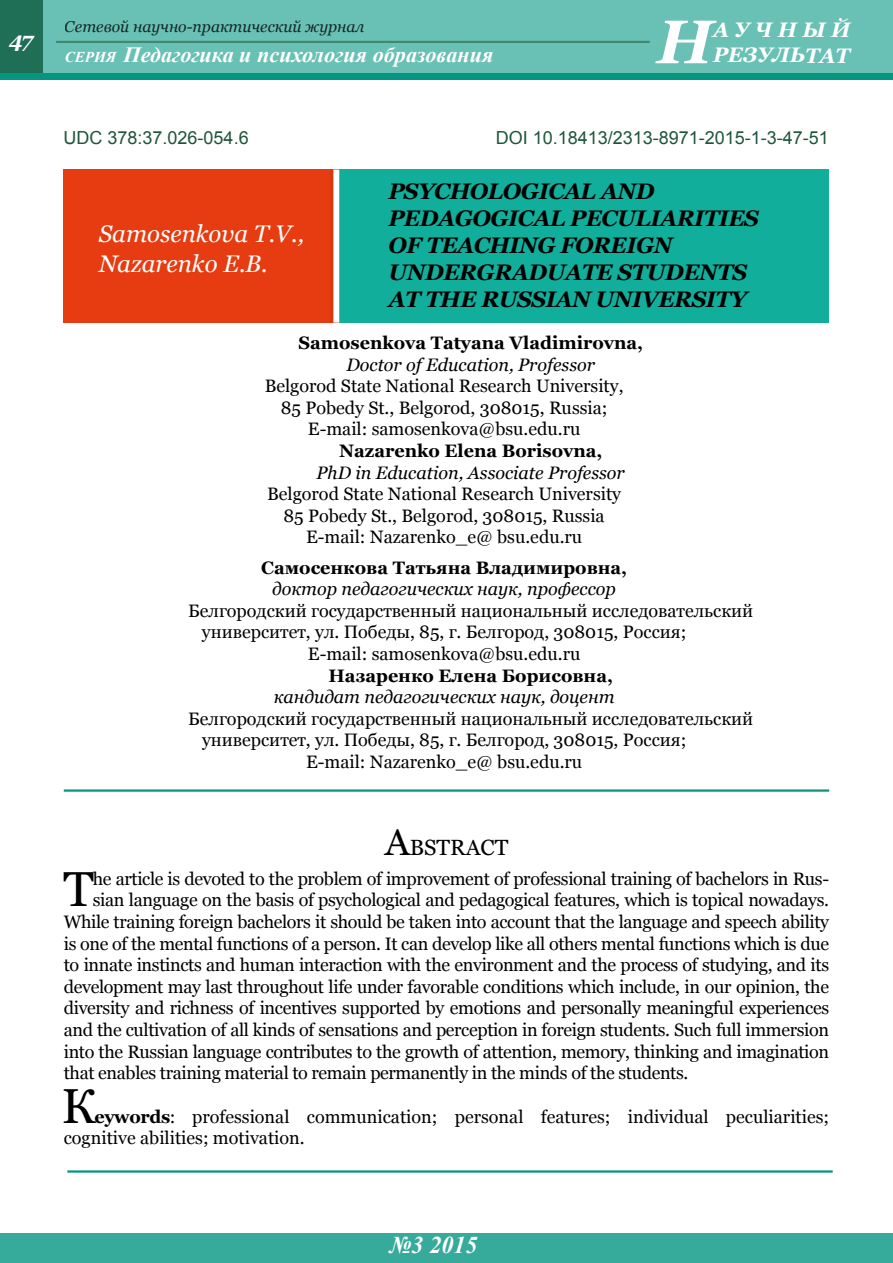
<style>
.page{position:relative;width:893px;height:1263px;background:#fff}
.page>*{position:absolute;margin:0;border:0;box-sizing:border-box;transform-origin:0 0}
.t1{font:italic 700 61.5px "Georgia";color:#fff}
.t2{font:49.2px "Georgia";color:#000}
.t3{font:italic 24px/30px "Georgia";color:#fff}
.t4{font:italic 700 24px "Times New Roman";color:#fff}
.t5{font:italic 700 22.5px/27px "Georgia";letter-spacing:-.02em;color:#000}
.t6{font:22.05px "Georgia";color:#000}
.t7{font:italic 700 21.75px "Times New Roman";color:#fff}
.t8{font:italic 700 21px/25.2px "Georgia";color:#fff}
.t9{font:18px "Georgia";letter-spacing:-.02em;color:#000}
.t10{font:18px/21.6px "Georgia";color:#000;text-align:center}
.t11{font:italic 18px "Georgia";color:#000}
.t12{font:700 18px "Georgia";color:#000}
.t13{font:18px "Arial";color:#1e563d}
.t14{font:italic 15.75px "Georgia";color:#000}
.s1{font-size:15px}
.s2{font-size:37.5px}
.s3{font-weight:700}
</style>
<div class="page">
<div style="left:0;top:0;width:893px;height:80px;background:#69c0b4"></div>
<div style="left:0;top:1233px;width:893px;height:30px;background:#37ab9b"></div>
<div style="left:0;top:0;width:43px;height:79px;background:#1e6f56"></div>
<hr style="left:56px;top:41px;width:594px;height:2px;background:#1e5a3c">
<div style="left:0;top:73px;width:893px;height:7px;background:#059682"></div>
<div style="left:330px;top:170px;width:499px;height:153px;background:#11ae9b"></div>
<div style="left:64px;top:170px;width:276px;height:153px;background:#e73c11"></div>
<div style="left:333px;top:170px;width:6px;height:153px;background:#fff"></div>
<hr style="left:64px;top:789px;width:765px;height:3px;background:#059682">
<hr style="left:67px;top:1170px;width:766px;height:2px;background:#059682">
<p class="t8" style="left:9px;top:27px;width:25px">47</p>
<p class="t14" style="left:65px;top:18px;width:301px">Сетевой научно-практический журнал</p>
<p class="t7" style="left:65px;top:40px;width:430px"><span class="s1">СЕРИЯ</span> Педагогика и психология образования</p>
<p class="t8" style="left:713px;top:17px;width:139px">АУЧНЫЙ<br>РЕЗУЛЬТАТ</p>
<h1 class="t1" style="left:657px;top:7px;width:58px">Н</h1>
<p class="t13" style="left:64px;top:126px;width:187px">UDC 378:37.026-054.6</p>
<p class="t13" style="left:496px;top:126px;width:335px">DOI 10.18413/2313-8971-2015-1-3-47-51</p>
<h3 class="t3" style="left:99px;top:219px;width:207px">Samosenkova T.V.,<br>Nazarenko E.B.</h3>
<p class="t5" style="left:389px;top:178px;width:372px">PSYCHOLOGICAL AND<br>PEDAGOGICAL PECULIARITIES<br>OF TEACHING FOREIGN<br>UNDERGRADUATE STUDENTS<br>AT THE RUSSIAN UNIVERSITY</p>
<p class="t12" style="left:298px;top:333px;width:346px">Samosenkova Tatyana Vladimirovna,</p>
<p class="t11" style="left:346px;top:354px;width:250px">Doctor of Education, Professor</p>
<p class="t10" style="left:265px;top:375px;width:360px">Belgorod State National Research University,<br>85 Pobedy St., Belgorod, 308015, Russia;<br>E-mail: samosenkova@bsu.edu.ru</p>
<p class="t12" style="left:339px;top:441px;width:265px">Nazarenko Elena Borisovna,</p>
<p class="t11" style="left:317px;top:462px;width:310px">PhD in Education, Associate Professor</p>
<p class="t10" style="left:267px;top:483px;width:356px">Belgorod State National Research University<br>85 Pobedy St., Belgorod, 308015, Russia<br>E-mail: Nazarenko_e@ bsu.edu.ru</p>
<p class="t12" style="left:261px;top:557px;width:368px">Самосенкова Татьяна Владимировна,</p>
<p class="t11" style="left:272px;top:579px;width:345px">доктор педагогических наук, профессор</p>
<p class="t10" style="left:188px;top:600px;width:567px">Белгородский государственный национальный исследовательский</p>
<p class="t10" style="left:202px;top:621px;width:486px">университет, ул. Победы, 85, г. Белгород, 308015, Россия;</p>
<p class="t10" style="left:308px;top:643px;width:274px">E-mail: samosenkova@bsu.edu.ru</p>
<p class="t12" style="left:329px;top:665px;width:286px">Назаренко Елена Борисовна,</p>
<p class="t11" style="left:274px;top:687px;width:342px">кандидат педагогических наук, доцент</p>
<p class="t10" style="left:188px;top:708px;width:567px">Белгородский государственный национальный исследовательский</p>
<p class="t10" style="left:202px;top:729px;width:486px">университет, ул. Победы, 85, г. Белгород, 308015, Россия;</p>
<p class="t10" style="left:306px;top:751px;width:278px">E-mail: Nazarenko_e@ bsu.edu.ru</p>
<p class="t6" style="left:385px;top:835px;width:125px"><span class="s2">A</span>BSTRACT</p>
<h2 class="t2" style="left:63px;top:861px;width:32px">T</h2>
<p class="t9" style="left:93px;top:868px;width:738px">he article is devoted to the problem of improvement of professional training of bachelors in Rus-</p>
<p class="t9" style="left:93px;top:890px;width:738px">sian language on the basis of psychological and pedagogical features, which is topical nowadays.</p>
<p class="t9" style="left:64px;top:912px;width:767px">While training foreign bachelors it should be taken into account that the language and speech ability</p>
<p class="t9" style="left:64px;top:933px;width:767px">is one of the mental functions of a person. It can develop like all others mental functions which is due</p>
<p class="t9" style="left:64px;top:955px;width:767px">to innate instincts and human interaction with the environment and the process of studying, and its</p>
<p class="t9" style="left:64px;top:976px;width:767px">development may last throughout life under favorable conditions which include, in our opinion, the</p>
<p class="t9" style="left:64px;top:998px;width:767px">diversity and richness of incentives supported by emotions and personally meaningful experiences</p>
<p class="t9" style="left:64px;top:1020px;width:767px">and the cultivation of all kinds of sensations and perception in foreign students. Such full immersion</p>
<p class="t9" style="left:64px;top:1041px;width:767px">into the Russian language contributes to the growth of attention, memory, thinking and imagination</p>
<p class="t9" style="left:64px;top:1063px;width:626px">that enables training material to remain permanently in the minds of the students.</p>
<h2 class="t2" style="left:61px;top:1077px;width:36px">К</h2>
<p class="t10" style="left:64px;top:1105px;width:767px;text-align:left;text-indent:31px"><span class="s3">eywords</span>: professional communication; personal features; individual peculiarities; cognitive abilities; motivation.</p>
<h3 class="t4" style="left:390px;top:1229px;width:89px">№3 2015</h3>
</div>
